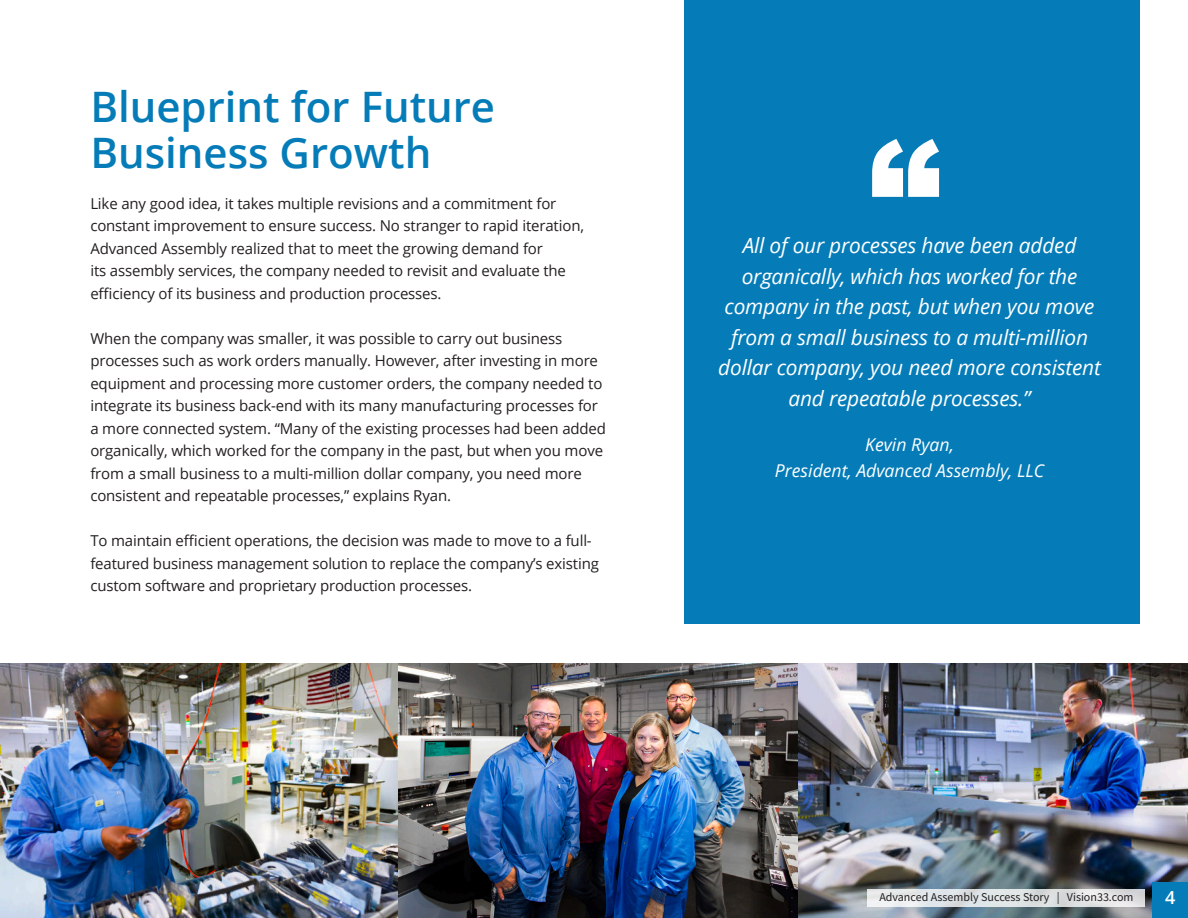
<style>
.page{position:relative;width:1188px;height:918px;background:#fff}
.page>*{position:absolute;margin:0;border:0;box-sizing:border-box;transform-origin:0 0}
.t1{font:900 145.5px "Arial";color:#fff}
.t2{font:600 42px/46.5px "Open Sans";color:#057cb8}
.t3{font:italic 20.85px/30.6px "Open Sans";letter-spacing:-.01em;color:#fff;text-align:center}
.t4{font:600 18px "Open Sans";color:#fff}
.t5{font:italic 17.7px/25.8px "Open Sans";color:#fff;text-align:center}
.t6{font:15px/22.5px "Open Sans";letter-spacing:-.01em;color:#231f20}
.t7{font:12px "Source Sans Pro";color:#231f20}
</style>
<div class="page">
<img style="left:0;top:664px;width:1188px;height:254px">
<div style="left:684px;top:0;width:456px;height:623px;background:#057cb8"></div>
<div style="left:1152px;top:882px;width:36px;height:36px;background:#057cb8"></div>
<svg style="left:867px;top:889px;width:278px;height:18px;fill:#e0e6e8"></svg>
<p class="t2" style="left:90px;top:82px;width:406px">Blueprint for Future<br>Business Growth</p>
<p class="t6" style="left:90px;top:191px;width:495px">Like any good idea, it takes multiple revisions and a commitment for constant improvement to ensure success. No stranger to rapid iteration,<br>Advanced Assembly realized that to meet the growing demand for</p>
<p class="t6" style="left:90px;top:259px;width:477px">its assembly services, the company needed to revisit and evaluate the efficiency of its business and production processes.</p>
<p class="t6" style="left:90px;top:326px;width:517px">When the company was smaller, it was possible to carry out business processes such as work orders manually. However, after investing in more equipment and processing more customer orders, the company needed to integrate its business back-end with its many manufacturing processes for a more connected system. “Many of the existing processes had been added organically, which worked for the company in the past, but when you move from a small business to a multi-million dollar company, you need more consistent and repeatable processes,” explains Ryan.</p>
<p class="t6" style="left:90px;top:529px;width:510px">To maintain efficient operations, the decision was made to move to a full&shy;featured business management solution to replace the company’s existing custom software and proprietary production processes.</p>
<h1 class="t1" style="left:868px;top:87px;width:74px">“</h1>
<p class="t3" style="left:718px;top:230px;width:384px">All of our processes have been added organically, which has worked for the company in the past, but when you move from a small business to a multi-million dollar company, you need more consistent and repeatable processes.”</p>
<p class="t5" style="left:775px;top:431px;width:271px">Kevin Ryan,<br>President, Advanced Assembly, LLC</p>
<p class="t7" style="left:879px;top:889px;width:256px">Advanced Assembly Success Story | Vision33.com</p>
<p class="t4" style="left:1165px;top:885px;width:12px">4</p>
</div>
